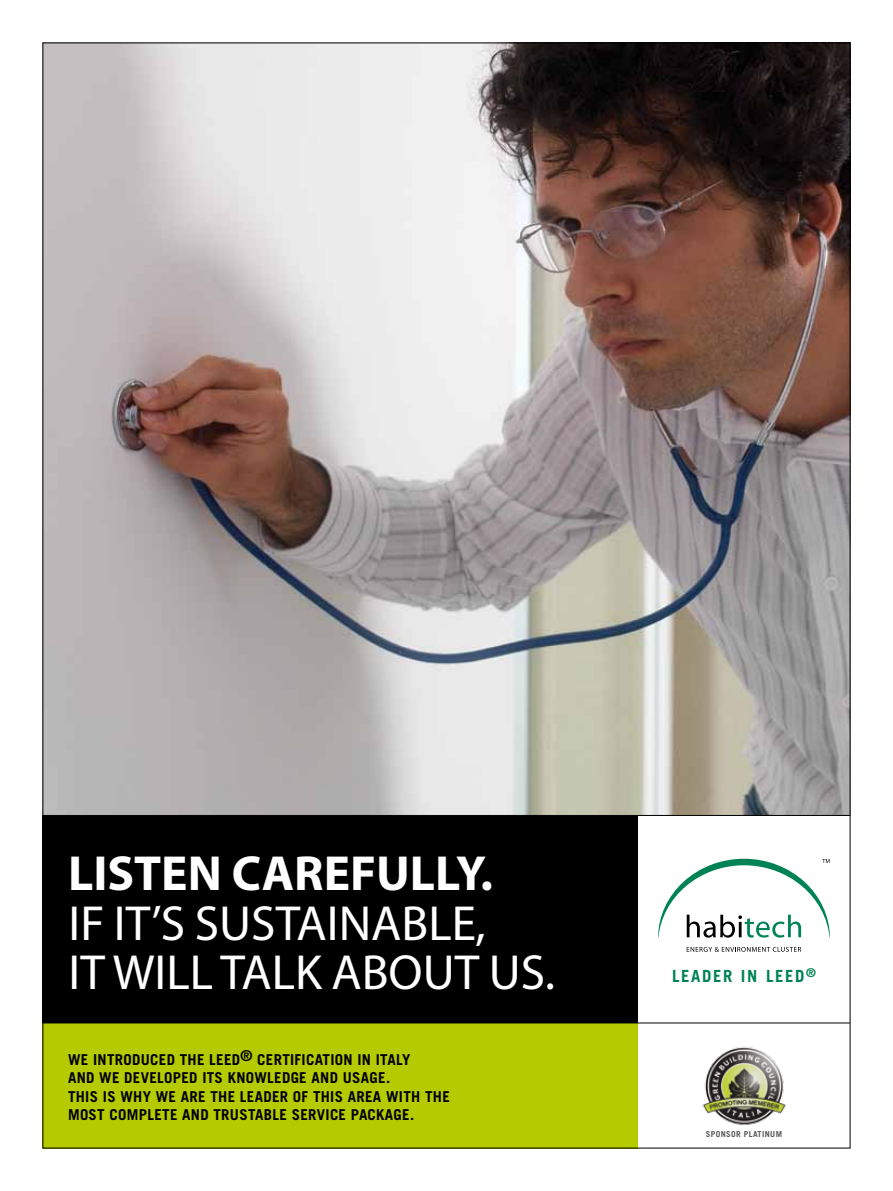
<style>
.page{position:relative;width:893px;height:1191px;background:#fff}
.page>*{position:absolute;margin:0;border:0;box-sizing:border-box;transform-origin:0 0}
.t1{font:49.5px/49.5px "Myriad Pro";color:#fff}
.t2{font:700 49.5px "Myriad Pro";color:#fff}
.t3{font:700 16.8px "Trade Gothic";color:#008354}
.t4{font:700 15px/18px "Trade Gothic";letter-spacing:.02em;color:#000}
.t5{font:700 8.25px "Trade Gothic";letter-spacing:.05em;color:#58585a}
</style>
<div class="page">
<img style="left:45px;top:45px;width:803px;height:770px">
<div style="left:43px;top:816px;width:595px;height:331px;background:#000"></div>
<div style="left:43px;top:1023px;width:595px;height:125px;background:#b6ca00"></div>
<hr style="left:42px;top:1022px;width:808px;height:1px;background:#000">
<hr style="left:42px;top:815px;width:808px;height:1px;background:#000">
<svg style="left:658px;top:858px;width:172px;height:79px"></svg>
<svg style="left:687px;top:947px;width:114px;height:5px"></svg>
<img style="left:702px;top:1046px;width:84px;height:79px">
<h1 class="t2" style="left:68px;top:841px;width:426px">LISTEN CAREFULLY.</h1>
<h1 class="t1" style="left:69px;top:897px;width:488px">IF IT’S SUSTAINABLE,<br>IT WILL TALK ABOUT US.</h1>
<p class="t4" style="left:68px;top:1051px;width:383px">WE INTRODUCED THE LEED® CERTIFICATION IN ITALY<br>AND WE DEVELOPED ITS KNOWLEDGE AND USAGE.<br>THIS IS WHY WE ARE THE LEADER OF THIS AREA WITH THE MOST COMPLETE AND TRUSTABLE SERVICE PACKAGE.</p>
<p class="t3" style="left:672px;top:965px;width:21px">LEADER</p>
<p class="t3" style="left:741px;top:965px;width:76px">IN LEED <sup>®</sup></p>
<p class="t5" style="left:706px;top:1128px;width:71px">SPONSOR PLATINUM</p>
</div>
